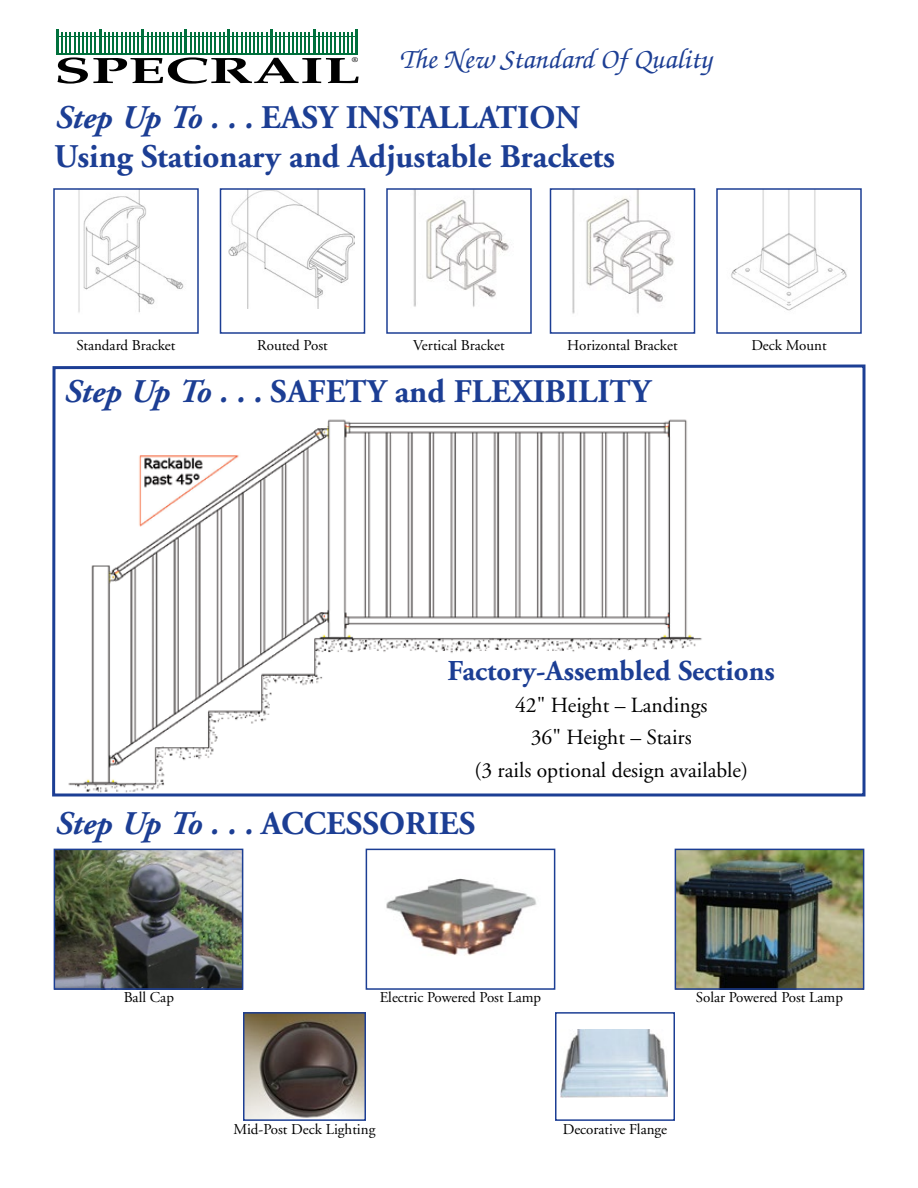
<style>
.page{position:relative;width:918px;height:1188px;background:#fff}
.page>*{position:absolute;margin:0;border:0;box-sizing:border-box;transform-origin:0 0}
.t1{font:700 36.6px "Palatino";color:#000;scale:1.65 1}
.t2{font:700 33px/39.6px "Adobe Garamond";color:#1c3e94}
.t3{font:italic 700 33px "Adobe Garamond";letter-spacing:-.02em;color:#1c3e94}
.t4{font:29.1px "Florence Script";color:#1c3e94}
.t5{font:700 28.8px "Adobe Garamond";color:#1c3e94}
.t6{font:21.6px/32.4px "Adobe Garamond";color:#000;text-align:center}
.t7{font:15px "Adobe Garamond";color:#000}
.t8{font:700 6.9px "Palatino";color:#000;scale:1.25 1}
.s1{font-style:normal}
.s2{font-style:italic}
</style>
<div class="page">
<hr style="left:57px;top:53px;width:301px;height:2px;background:#00703c">
<hr style="left:57px;top:36px;width:300px;height:1px;background:#00703c">
<hr style="left:56px;top:30px;width:3px;height:25px;background:#00703c">
<hr style="left:99px;top:30px;width:2px;height:25px;background:#00703c">
<svg style="left:62px;top:32px;width:34px;height:21px"></svg>
<hr style="left:142px;top:30px;width:2px;height:25px;background:#00703c">
<svg style="left:104px;top:32px;width:35px;height:21px"></svg>
<hr style="left:185px;top:30px;width:2px;height:25px;background:#00703c">
<svg style="left:147px;top:32px;width:34px;height:21px"></svg>
<hr style="left:227px;top:30px;width:3px;height:25px;background:#00703c">
<svg style="left:190px;top:32px;width:9px;height:21px"></svg>
<hr style="left:202px;top:32px;width:2px;height:22px;background:#00703c">
<svg style="left:207px;top:32px;width:17px;height:21px"></svg>
<hr style="left:270px;top:30px;width:2px;height:25px;background:#00703c">
<svg style="left:233px;top:32px;width:34px;height:21px"></svg>
<hr style="left:313px;top:30px;width:2px;height:25px;background:#00703c">
<svg style="left:276px;top:32px;width:21px;height:21px"></svg>
<hr style="left:300px;top:32px;width:2px;height:22px;background:#00703c">
<svg style="left:305px;top:32px;width:5px;height:21px"></svg>
<hr style="left:356px;top:30px;width:2px;height:25px;background:#00703c">
<svg style="left:318px;top:32px;width:30px;height:21px"></svg>
<hr style="left:351px;top:32px;width:2px;height:22px;background:#00703c">
<img style="left:78px;top:191px;width:106px;height:122px">
<div style="left:53px;top:188px;width:146px;height:146px;border:2px solid #1c3e94"></div>
<img style="left:228px;top:191px;width:127px;height:117px">
<div style="left:220px;top:188px;width:145px;height:146px;border:2px solid #1c3e94"></div>
<img style="left:413px;top:191px;width:96px;height:116px">
<div style="left:386px;top:188px;width:146px;height:146px;border:2px solid #1c3e94"></div>
<img style="left:572px;top:191px;width:102px;height:123px">
<div style="left:550px;top:188px;width:145px;height:146px;border:2px solid #1c3e94"></div>
<img style="left:731px;top:191px;width:116px;height:120px">
<div style="left:716px;top:188px;width:146px;height:146px;border:2px solid #1c3e94"></div>
<svg style="left:52px;top:364px;width:814px;height:433px"></svg>
<img style="left:57px;top:852px;width:183px;height:135px">
<div style="left:54px;top:849px;width:189px;height:141px;border:2px solid #1c3e94"></div>
<img style="left:386px;top:878px;width:151px;height:77px">
<div style="left:366px;top:849px;width:189px;height:141px;border:2px solid #1c3e94"></div>
<img style="left:561px;top:1029px;width:107px;height:69px">
<div style="left:555px;top:1012px;width:120px;height:109px;border:2px solid #1c3e94"></div>
<img style="left:678px;top:852px;width:183px;height:135px">
<div style="left:675px;top:849px;width:189px;height:141px;border:2px solid #1c3e94"></div>
<img style="left:246px;top:1015px;width:117px;height:103px">
<div style="left:243px;top:1012px;width:123px;height:109px;border:2px solid #1c3e94"></div>
<p class="t8" style="left:352px;top:56px;width:7px">®</p>
<h3 class="t4" style="left:400px;top:45px;width:313px">The New Standard Of Quality</h3>
<h1 class="t1" style="left:54px;top:49px;width:187px">SPECRAIL</h1>
<h2 class="t3" style="left:54px;top:99px;width:248px">Step Up To . . . <span class="s1">Easy</span></h2>
<h2 class="t2" style="left:54px;top:98px;width:563px;text-indent:292px">Installation<br>Using Stationary and Adjustable Brackets</h2>
<p class="t7" style="left:76px;top:337px;width:101px">Standard Bracket</p>
<p class="t7" style="left:257px;top:337px;width:72px">Routed Post</p>
<p class="t7" style="left:413px;top:337px;width:93px">Vertical Bracket</p>
<p class="t7" style="left:567px;top:337px;width:112px">Horizontal Bracket</p>
<p class="t7" style="left:751px;top:337px;width:77px">Deck Mount</p>
<h2 class="t2" style="left:63px;top:373px;width:589px"><span class="s2">Step Up To . . .</span> SAFETY and FLEXIBILITY</h2>
<h3 class="t5" style="left:448px;top:655px;width:329px">Factory-Assembled Sections</h3>
<h3 class="t6" style="left:474px;top:689px;width:275px">42" Height – Landings<br>36" Height – Stairs<br>(3 rails optional design available)</h3>
<h2 class="t3" style="left:54px;top:806px;width:423px">Step Up To . . . <span class="s1">ACCESSORIES</span></h2>
<p class="t7" style="left:124px;top:990px;width:52px">Ball Cap</p>
<p class="t7" style="left:380px;top:990px;width:163px">Electric Powered Post Lamp</p>
<p class="t7" style="left:696px;top:990px;width:149px">Solar Powered Post Lamp</p>
<p class="t7" style="left:234px;top:1122px;width:143px">Mid-Post Deck Lighting</p>
<p class="t7" style="left:563px;top:1122px;width:106px">Decorative Flange</p>
</div>
